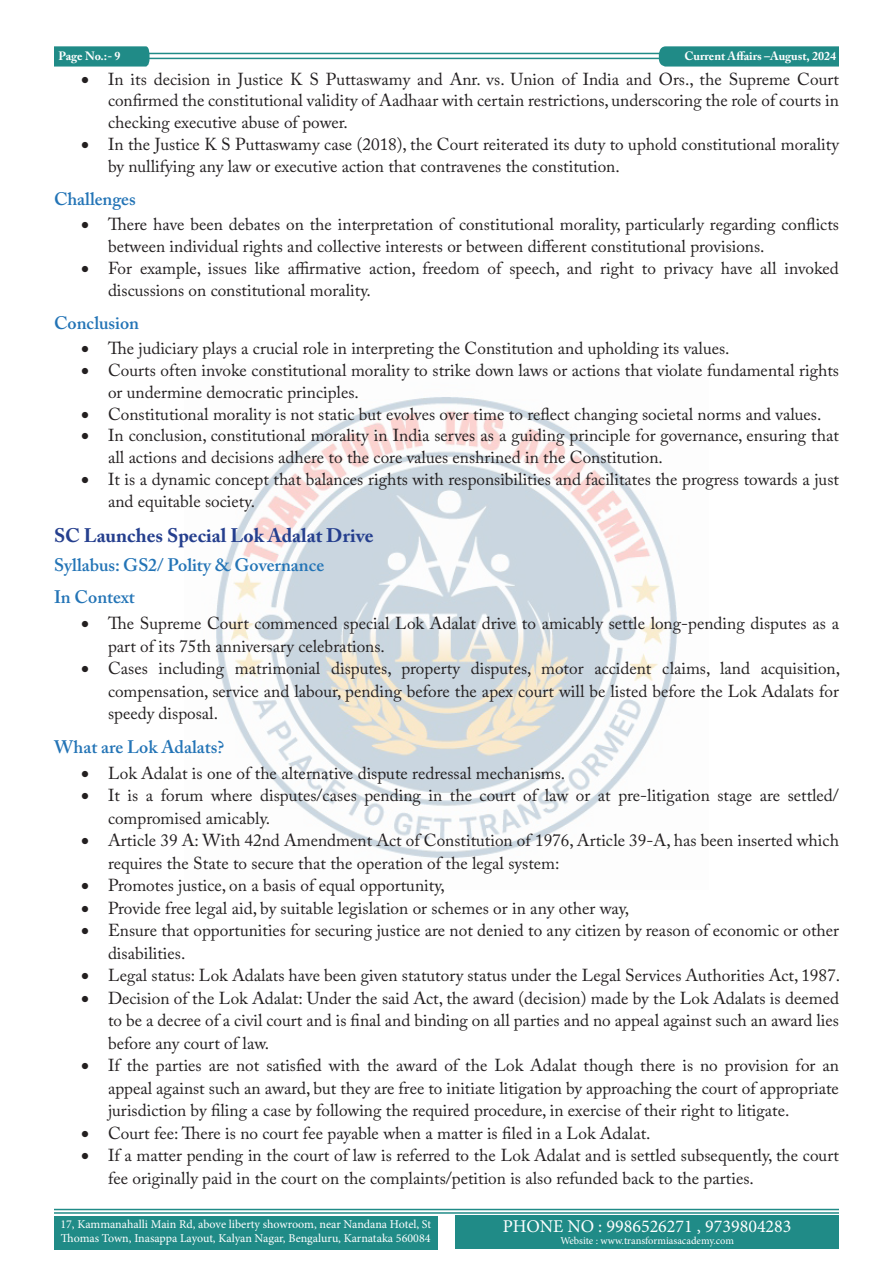
<style>
.page{position:relative;width:893px;height:1263px;background:#fff}
.page>*{position:absolute;margin:0;border:0;box-sizing:border-box;transform-origin:0 0}
.Main_Heading{font:700 19.5px "Adobe Caslon Pro";color:#253f8e}
.Sub_heading{font:600 18px "Adobe Caslon Pro";color:#2374b6}
.t1{font:18px "Minion Pro";color:#fff}
.t2{font:17.25px/22.5px "Adobe Caslon Pro";color:#231f20}
.t3{font:12px/14.4px "Minion Pro";letter-spacing:-.005em;color:#fff}
.t4{font:700 12px "Adobe Caslon Pro";color:#fff}
.t5{font:10.5px "Minion Pro";color:#fff}
</style>
<div class="page">
<hr style="left:148px;top:53px;width:691px;height:1px;background:#208b87">
<hr style="left:148px;top:58px;width:690px;height:1px;background:#208b87">
<svg style="left:54px;top:46px;width:96px;height:21px;background:#2a908c"></svg>
<svg style="left:659px;top:46px;width:180px;height:21px;background:#29908c"></svg>
<hr style="left:54px;top:1209px;width:785px;height:1px;background:#208b87">
<hr style="left:54px;top:1212px;width:785px;height:2px;background:#208b87">
<div style="left:54px;top:1216px;width:383px;height:33px;background:#208b87"></div>
<div style="left:455px;top:1216px;width:384px;height:33px;background:#208b87"></div>
<img style="left:216px;top:397px;width:461px;height:461px">
<p class="t4" style="left:59px;top:49px;width:64px">Page No.:- 9</p>
<p class="t4" style="left:684px;top:49px;width:153px">Current Affairs –August, 2024</p>
<p class="t2" style="left:108px;top:68px;width:733px;line-height:21.8px;text-align:justify;text-indent:-27px">• In its decision in Justice K S Puttaswamy and Anr. vs. Union of India and Ors., the Supreme Court confirmed the constitutional validity of Aadhaar with certain restrictions, underscoring the role of courts in checking executive abuse of power.</p>
<p class="t2" style="left:108px;top:133px;width:732px;line-height:21.8px;text-indent:-27px">• In the Justice K S Puttaswamy case (2018), the Court reiterated its duty to uphold constitutional morality by nullifying any law or executive action that contravenes the constitution.</p>
<p class="Sub_heading" style="left:54px;top:188px;width:83px">Challenges</p>
<p class="t2" style="left:108px;top:214px;width:732px;line-height:21.8px;text-indent:-27px">• There have been debates on the interpretation of constitutional morality, particularly regarding conflicts between individual rights and collective interests or between different constitutional provisions.</p>
<p class="t2" style="left:108px;top:257px;width:732px;line-height:21.8px;text-indent:-27px">• For example, issues like affirmative action, freedom of speech, and right to privacy have all invoked discussions on constitutional morality.</p>
<p class="Sub_heading" style="left:54px;top:312px;width:87px">Conclusion</p>
<p class="t2" style="left:81px;top:337px;width:650px">• The judiciary plays a crucial role in interpreting the Constitution and upholding its values.</p>
<p class="t2" style="left:108px;top:359px;width:732px;line-height:21.8px;text-indent:-27px">• Courts often invoke constitutional morality to strike down laws or actions that violate fundamental rights or undermine democratic principles.</p>
<p class="t2" style="left:81px;top:402px;width:742px">• Constitutional morality is not static but evolves over time to reflect changing societal norms and values.</p>
<p class="t2" style="left:108px;top:424px;width:732px;line-height:21.8px;text-indent:-27px">• In conclusion, constitutional morality in India serves as a guiding principle for governance, ensuring that all actions and decisions adhere to the core values enshrined in the Constitution.</p>
<p class="t2" style="left:108px;top:468px;width:732px;line-height:21.8px;text-indent:-27px">• It is a dynamic concept that balances rights with responsibilities and facilitates the progress towards a just and equitable society.</p>
<p class="Main_Heading" style="left:54px;top:524px;width:321px">SC Launches Special Lok Adalat Drive</p>
<p class="Sub_heading" style="left:54px;top:554px;width:272px">Syllabus: GS2/ Polity &amp; Governance</p>
<p class="Sub_heading" style="left:54px;top:586px;width:82px">In Context</p>
<p class="t2" style="left:108px;top:612px;width:732px;text-indent:-27px">• The Supreme Court commenced special Lok Adalat drive to amicably settle long-pending disputes as a part of its 75th anniversary celebrations.</p>
<p class="t2" style="left:108px;top:657px;width:734px;text-align:justify;text-indent:-27px">• Cases including matrimonial disputes, property disputes, motor accident claims, land acquisition, compensation, service and labour, pending before the apex court will be listed before the Lok Adalats for speedy disposal.</p>
<p class="Sub_heading" style="left:54px;top:736px;width:172px">What are Lok Adalats?</p>
<p class="t2" style="left:81px;top:761px;width:486px">• Lok Adalat is one of the alternative dispute redressal mechanisms.</p>
<p class="t2" style="left:108px;top:784px;width:732px;text-indent:-27px">• It is a forum where disputes/cases pending in the court of law or at pre-litigation stage are settled/ compromised amicably.</p>
<p class="t2" style="left:108px;top:829px;width:732px;text-indent:-27px">• Article 39 A: With 42nd Amendment Act of Constitution of 1976, Article 39-A, has been inserted which requires the State to secure that the operation of the legal system:</p>
<p class="t2" style="left:81px;top:874px;width:365px">• Promotes justice, on a basis of equal opportunity,</p>
<p class="t2" style="left:81px;top:896px;width:550px">• Provide free legal aid, by suitable legislation or schemes or in any other way,</p>
<p class="t2" style="left:108px;top:919px;width:732px;text-indent:-27px">• Ensure that opportunities for securing justice are not denied to any citizen by reason of economic or other disabilities.</p>
<p class="t2" style="left:81px;top:964px;width:761px">• Legal status: Lok Adalats have been given statutory status under the Legal Services Authorities Act, 1987.</p>
<p class="t2" style="left:108px;top:986px;width:732px;text-align:justify;text-indent:-27px">• Decision of the Lok Adalat: Under the said Act, the award (decision) made by the Lok Adalats is deemed to be a decree of a civil court and is final and binding on all parties and no appeal against such an award lies before any court of law.</p>
<p class="t2" style="left:108px;top:1054px;width:732px;text-align:justify;text-indent:-27px">• If the parties are not satisfied with the award of the Lok Adalat though there is no provision for an appeal against such an award, but they are free to initiate litigation by approaching the court of appropriate jurisdiction by filing a case by following the required procedure, in exercise of their right to litigate.</p>
<p class="t2" style="left:81px;top:1121px;width:571px">• Court fee: There is no court fee payable when a matter is filed in a Lok Adalat.</p>
<p class="t2" style="left:108px;top:1144px;width:732px;text-indent:-27px">• If a matter pending in the court of law is referred to the Lok Adalat and is settled subsequently, the court fee originally paid in the court on the complaints/petition is also refunded back to the parties.</p>
<p class="t3" style="left:60px;top:1217px;width:372px">17, Kammanahalli Main Rd, above liberty showroom, near Nandana Hotel, St<br>Thomas Town, Inasappa Layout, Kalyan Nagar, Bengaluru, Karnataka 560084</p>
<p class="t1" style="left:503px;top:1214px;width:290px">PHONE NO : 9986526271 , 9739804283</p>
<p class="t5" style="left:560px;top:1234px;width:175px">Website : www.transformiasacademy.com</p>
</div>
